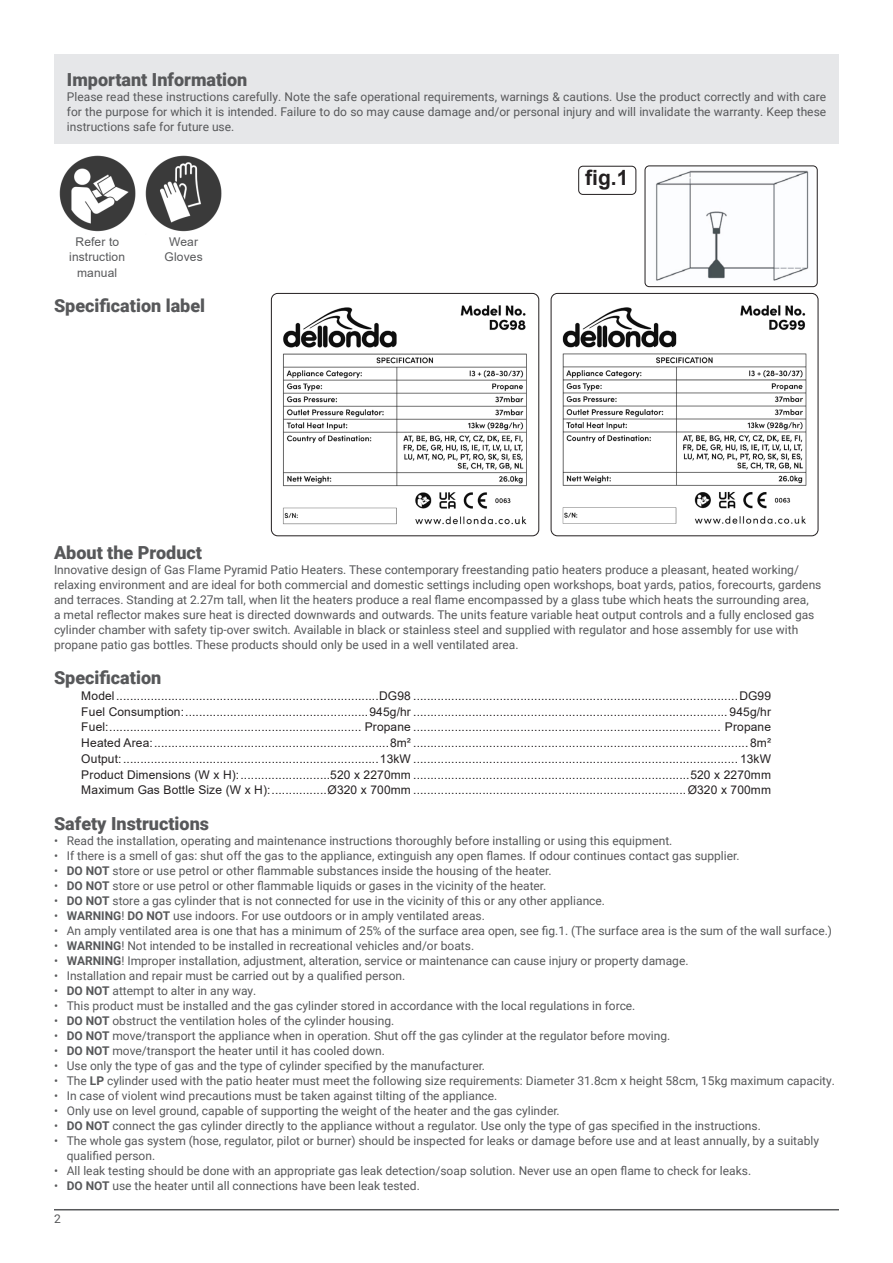
<style>
.page{position:relative;width:893px;height:1263px;background:#fff}
.page>*{position:absolute;margin:0;border:0;box-sizing:border-box;transform-origin:0 0}
.t1{font:700 21px "Arial";color:#231f20}
.Section_Header{font:900 18px "Roboto";color:#57585a}
.Main_Copy__DO_NOT_MO{font:12px/15px "Roboto";color:#57585a}
.Specifications__Tabb{font:12px "Arial";letter-spacing:.01em;color:#231f20}
.Copy__Justified{font:12px/15px "Roboto";color:#57585a;text-align:justify}
.Body{font:12px/15.8px "Arial";letter-spacing:.01em;color:#57585a;text-align:center}
.s1{font-weight:700}
</style>
<div class="page">
<hr style="left:54px;top:1209px;width:785px;height:1px;background:#57585a">
<div style="left:54px;top:54px;width:785px;height:89px;background:#e6e7e9"></div>
<img style="left:59px;top:155px;width:163px;height:77px">
<img style="left:656px;top:170px;width:153px;height:111px">
<div style="left:645px;top:166px;width:173px;height:121px;border:1px solid #231f20;border-radius:4px"></div>
<div style="left:578px;top:166px;width:58px;height:29px;border:1px solid #231f20;border-radius:4px"></div>
<img style="left:271px;top:293px;width:268px;height:243px">
<div style="left:271px;top:293px;width:268px;height:243px;border:1px solid #231f20;border-radius:6px"></div>
<img style="left:551px;top:293px;width:267px;height:243px">
<div style="left:551px;top:293px;width:267px;height:243px;border:1px solid #231f20;border-radius:6px"></div>
<p class="Section_Header" style="left:67px;top:67px;width:182px">Important Information</p>
<p class="Copy__Justified" style="left:67px;top:88px;width:761px">Please read these instructions carefully. Note the safe operational requirements, warnings &amp; cautions. Use the product correctly and with care for the purpose for which it is intended. Failure to do so may cause damage and/or personal injury and will invalidate the warranty. Keep these instructions safe for future use.</p>
<p class="Body" style="left:69px;top:233px;width:57px">Refer to instruction manual</p>
<p class="Body" style="left:169px;top:233px;width:31px">Wear</p>
<p class="Body" style="left:164px;top:249px;width:40px">Gloves</p>
<p class="Section_Header" style="left:54px;top:293px;width:153px">Specification label</p>
<p class="t1" style="left:585px;top:163px;width:45px">fig.1</p>
<p class="Section_Header" style="left:54px;top:540px;width:150px">About the Product</p>
<p class="Main_Copy__DO_NOT_MO" style="left:54px;top:561px;width:769px">Innovative design of Gas Flame Pyramid Patio Heaters. These contemporary freestanding patio heaters produce a pleasant, heated working/ relaxing environment and are ideal for both commercial and domestic settings including open workshops, boat yards, patios, forecourts, gardens and terraces. Standing at 2.27m tall, when lit the heaters produce a real flame encompassed by a glass tube which heats the surrounding area,<br>a metal reflector makes sure heat is directed downwards and outwards. The units feature variable heat output controls and a fully enclosed gas cylinder chamber with safety tip-over switch. Available in black or stainless steel and supplied with regulator and hose assembly for use with propane patio gas bottles. These products should only be used in a well ventilated area.</p>
<p class="Section_Header" style="left:54px;top:665px;width:109px">Specification</p>
<p class="Specifications__Tabb" style="left:81px;top:687px;width:691px">Model............................................................................DG98 ..............................................................................................DG99</p>
<p class="Specifications__Tabb" style="left:81px;top:703px;width:691px">Fuel Consumption:.....................................................945g/hr ........................................................................................... 945g/hr</p>
<p class="Specifications__Tabb" style="left:81px;top:719px;width:691px">Fuel:......................................................................... Propane ......................................................................................... Propane</p>
<p class="Specifications__Tabb" style="left:81px;top:734px;width:691px">Heated Area:....................................................................8m² ................................................................................................. 8m²</p>
<p class="Specifications__Tabb" style="left:81px;top:750px;width:691px">Output:..........................................................................13kW .............................................................................................. 13kW</p>
<p class="Specifications__Tabb" style="left:81px;top:766px;width:691px">Product Dimensions (W x H):..........................520 x 2270mm ................................................................................520 x 2270mm</p>
<p class="Specifications__Tabb" style="left:81px;top:782px;width:691px">Maximum Gas Bottle Size (W x H):................Ø320 x 700mm ...............................................................................Ø320 x 700mm</p>
<p class="Section_Header" style="left:54px;top:810px;width:157px">Safety Instructions</p>
<p class="Main_Copy__DO_NOT_MO" style="left:54px;top:832px;width:620px">• Read the installation, operating and maintenance instructions thoroughly before installing or using this equipment.</p>
<p class="Main_Copy__DO_NOT_MO" style="left:54px;top:847px;width:687px">• If there is a smell of gas: shut off the gas to the appliance, extinguish any open flames. If odour continues contact gas supplier.</p>
<p class="Main_Copy__DO_NOT_MO" style="left:54px;top:862px;width:499px">• <span class="s1">DO NOT</span> store or use petrol or other flammable substances inside the housing of the heater.</p>
<p class="Main_Copy__DO_NOT_MO" style="left:54px;top:877px;width:494px">• <span class="s1">DO NOT</span> store or use petrol or other flammable liquids or gases in the vicinity of the heater.</p>
<p class="Main_Copy__DO_NOT_MO" style="left:54px;top:892px;width:553px">• <span class="s1">DO NOT</span> store a gas cylinder that is not connected for use in the vicinity of this or any other appliance.</p>
<p class="Main_Copy__DO_NOT_MO" style="left:54px;top:907px;width:432px">• <span class="s1">WARNING</span>! <span class="s1">DO NOT</span> use indoors. For use outdoors or in amply ventilated areas.</p>
<p class="Main_Copy__DO_NOT_MO" style="left:54px;top:922px;width:780px">• An amply ventilated area is one that has a minimum of 25% of the surface area open, see fig.1. (The surface area is the sum of the wall surface.)</p>
<p class="Main_Copy__DO_NOT_MO" style="left:54px;top:937px;width:422px">• <span class="s1">WARNING</span>! Not intended to be installed in recreational vehicles and/or boats.</p>
<p class="Main_Copy__DO_NOT_MO" style="left:54px;top:952px;width:636px">• <span class="s1">WARNING</span>! Improper installation, adjustment, alteration, service or maintenance can cause injury or property damage.</p>
<p class="Main_Copy__DO_NOT_MO" style="left:54px;top:967px;width:353px">• Installation and repair must be carried out by a qualified person.</p>
<p class="Main_Copy__DO_NOT_MO" style="left:54px;top:982px;width:204px">• <span class="s1">DO NOT</span> attempt to alter in any way.</p>
<p class="Main_Copy__DO_NOT_MO" style="left:54px;top:997px;width:583px">• This product must be installed and the gas cylinder stored in accordance with the local regulations in force.</p>
<p class="Main_Copy__DO_NOT_MO" style="left:54px;top:1012px;width:342px">• <span class="s1">DO NOT</span> obstruct the ventilation holes of the cylinder housing.</p>
<p class="Main_Copy__DO_NOT_MO" style="left:54px;top:1027px;width:618px">• <span class="s1">DO NOT</span> move/transport the appliance when in operation. Shut off the gas cylinder at the regulator before moving.</p>
<p class="Main_Copy__DO_NOT_MO" style="left:54px;top:1042px;width:332px">• <span class="s1">DO NOT</span> move/transport the heater until it has cooled down.</p>
<p class="Main_Copy__DO_NOT_MO" style="left:54px;top:1057px;width:433px">• Use only the type of gas and the type of cylinder specified by the manufacturer.</p>
<p class="Main_Copy__DO_NOT_MO" style="left:54px;top:1072px;width:782px">• The <span class="s1">LP</span> cylinder used with the patio heater must meet the following size requirements: Diameter 31.8cm x height 58cm, 15kg maximum capacity.</p>
<p class="Main_Copy__DO_NOT_MO" style="left:54px;top:1087px;width:445px">• In case of violent wind precautions must be taken against tilting of the appliance.</p>
<p class="Main_Copy__DO_NOT_MO" style="left:54px;top:1102px;width:507px">• Only use on level ground, capable of supporting the weight of the heater and the gas cylinder.</p>
<p class="Main_Copy__DO_NOT_MO" style="left:54px;top:1117px;width:708px">• <span class="s1">DO NOT</span> connect the gas cylinder directly to the appliance without a regulator. Use only the type of gas specified in the instructions.</p>
<p class="Main_Copy__DO_NOT_MO" style="left:67px;top:1132px;width:754px;text-indent:-13px">• The whole gas system (hose, regulator, pilot or burner) should be inspected for leaks or damage before use and at least annually, by a suitably qualified person.</p>
<p class="Main_Copy__DO_NOT_MO" style="left:54px;top:1162px;width:699px">• All leak testing should be done with an appropriate gas leak detection/soap solution. Never use an open flame to check for leaks.</p>
<p class="Main_Copy__DO_NOT_MO" style="left:54px;top:1177px;width:367px">• <span class="s1">DO NOT</span> use the heater until all connections have been leak tested.</p>
<p class="Main_Copy__DO_NOT_MO" style="left:54px;top:1211px;width:8px">2</p>
</div>
